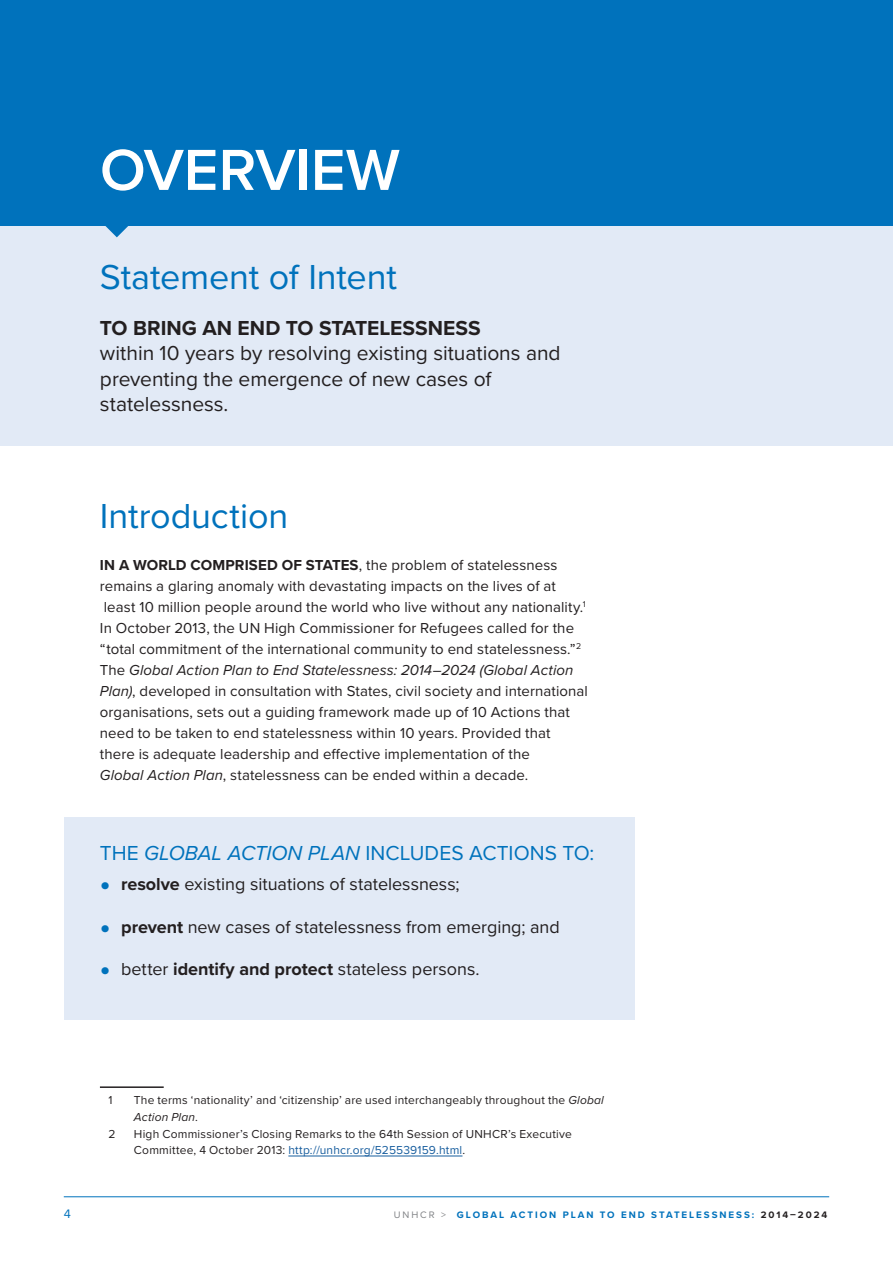
<style>
.page{position:relative;width:893px;height:1263px;background:#fff}
.page>*{position:absolute;margin:0;border:0;box-sizing:border-box;transform-origin:0 0}
.t1{font:600 60px "Proxima Nova";letter-spacing:-.005em;color:#fff}
.t2{font:36px "Proxima Nova";letter-spacing:-.005em;color:#0072bc}
.t3{font:21px/25.2px "Proxima Nova";color:#231f20}
.t4{font:21px "Proxima Nova";color:#0072bc}
.t5{font:700 21px "Proxima Nova";color:#231f20}
.t6{font:18px "Proxima Nova";color:#231f20}
.t7{font:15px/21px "Proxima Nova";letter-spacing:.01em;color:#231f20}
.t8{font:12.75px "Proxima Nova";color:#0072bc}
.t9{font:12px/16.8px "Proxima Nova";letter-spacing:.015em;color:#231f20}
.t10{font:700 9.75px "Proxima Nova";letter-spacing:.2em;color:#0072bc}
.s1{font-weight:700}
.s2{font-style:italic}
.s3{font-weight:700;font-size:30px;color:#0072bc}
.s4{color:#175d9e}
.s5{font-weight:400;color:#808285}
.s6{color:#231f20}
</style>
<div class="page">
<div style="left:64px;top:817px;width:570px;height:203px;background:#e2eaf6"></div>
<div style="left:0;top:0;width:893px;height:225px;background:#0072bc"></div>
<div style="left:0;top:226px;width:893px;height:220px;background:#e2eaf6"></div>
<hr style="left:100px;top:1086px;width:64px;height:2px;background:#231f20">
<hr style="left:288px;top:1156px;width:174px;height:1px;background:#175d9e">
<hr style="left:64px;top:1196px;width:765px;height:1px;background:#0072bc">
<svg style="left:100px;top:225px;width:34px;height:12px"></svg>
<h1 class="t1" style="left:100px;top:134px;width:302px">OVERVIEW</h1>
<h2 class="t2" style="left:100px;top:256px;width:299px">Statement of Intent</h2>
<h3 class="t5" style="left:100px;top:316px;width:382px">TO BRING AN END TO STATELESSNESS</h3>
<h3 class="t3" style="left:100px;top:341px;width:462px">within 10 years by resolving existing situations and preventing the emergence of new cases of statelessness.</h3>
<h2 class="t2" style="left:100px;top:494px;width:190px">Introduction</h2>
<p class="t7" style="left:100px;top:555px;width:489px"><span class="s1">IN A WORLD COMPRISED OF STATES</span>, the problem of statelessness remains a glaring anomaly with devastating impacts on the lives of at least 10 million people around the world who live without any nationality.<sup>1<br></sup>In October 2013, the UN High Commissioner for Refugees called for the “total commitment of the international community to end statelessness.”<sup>2<br></sup>The <span class="s2">Global Action Plan to End Statelessness: 2014–2024 (Global Action Plan)</span>, developed in consultation with States, civil society and international organisations, sets out a guiding framework made up of 10 Actions that need to be taken to end statelessness within 10 years. Provided that there is adequate leadership and effective implementation of the<br><span class="s2">Global Action Plan</span>, statelessness can be ended within a decade.</p>
<h3 class="t4" style="left:100px;top:840px;width:496px">THE <span class="s2">GLOBAL ACTION PLAN</span> INCLUDES ACTIONS TO:</h3>
<p class="t6" style="left:100px;top:873px;width:361px"><span class="s3">•</span> <span class="s1">resolve</span> existing situations of statelessness;</p>
<p class="t6" style="left:100px;top:916px;width:461px"><span class="s3">•</span> <span class="s1">prevent</span> new cases of statelessness from emerging; and</p>
<p class="t6" style="left:100px;top:958px;width:381px"><span class="s3">•</span> better <span class="s1">identify and protect</span> stateless persons.</p>
<p class="t9" style="left:108px;top:1092px;width:6px">1</p>
<p class="t9" style="left:134px;top:1092px;width:471px">The terms ‘nationality’ and ‘citizenship’ are used interchangeably throughout the <span class="s2">Global<br>Action Plan</span>.</p>
<p class="t9" style="left:108px;top:1125px;width:9px">2</p>
<p class="t9" style="left:134px;top:1125px;width:439px">High Commissioner’s Closing Remarks to the 64th Session of UNHCR’s Executive<br>Committee, 4 October 2013: <span class="s4">http://unhcr.org/525539159.html</span>.</p>
<p class="t8" style="left:64px;top:1206px;width:9px">4</p>
<p class="t10" style="left:394px;top:1209px;width:435px"><span class="s5">UNHCR &gt;</span> GLOBAL ACTION PLAN TO END STATELESSNESS: <span class="s6">2014–2024</span></p>
</div>
